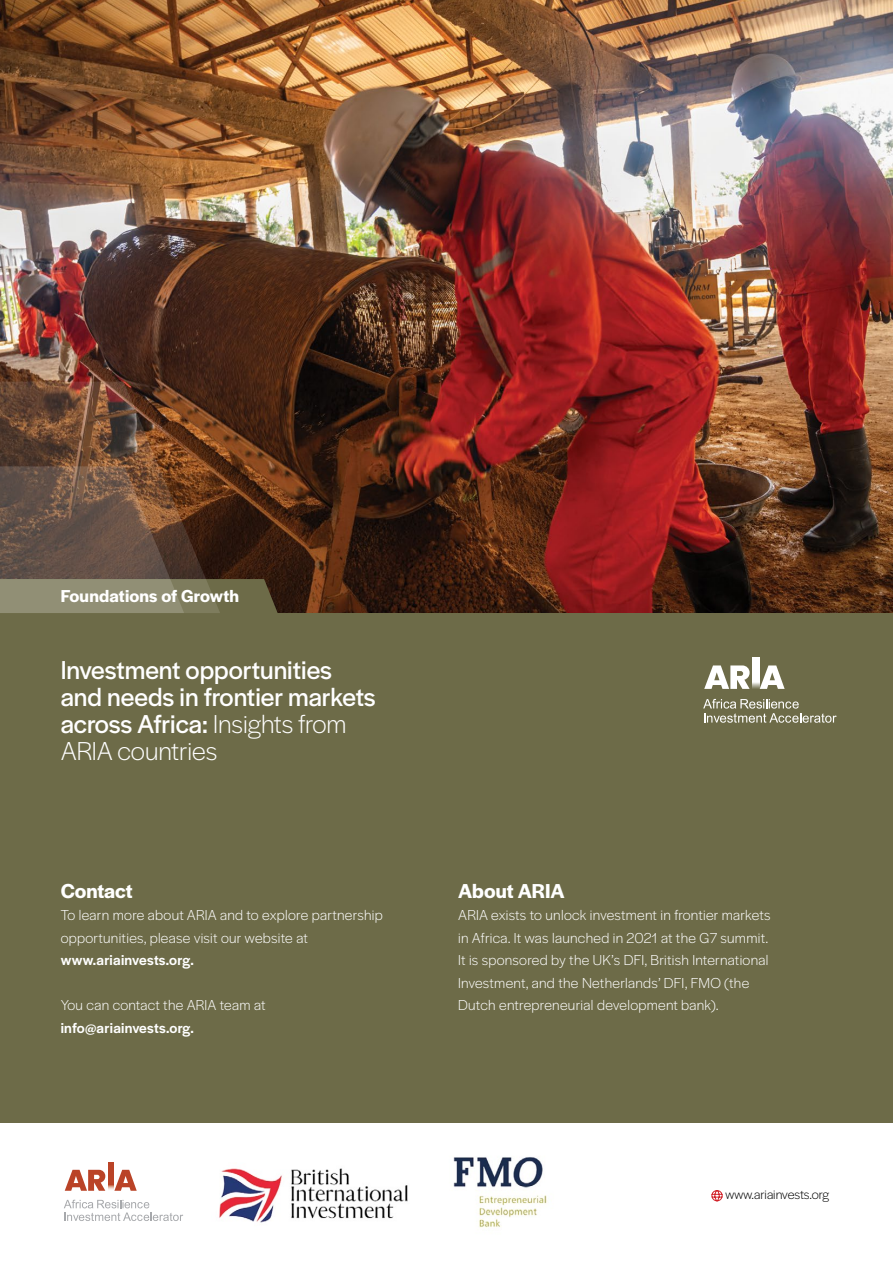
<style>
.page{position:relative;width:893px;height:1263px;background:#fff}
.page>*{position:absolute;margin:0;border:0;box-sizing:border-box;transform-origin:0 0}
.t1{font:27px/27px "Halyard Display";color:#fff}
.t2{font:600 21px "Halyard Display";color:#fff}
.t3{font:600 18px "Halyard Display";letter-spacing:.01em;color:#fff}
.t4{font:300 15px/22.5px "Halyard Display";letter-spacing:.02em;color:#fff}
.t5{font:500 15px "Halyard Display";letter-spacing:.02em;color:#fff}
.t6{font:300 13.5px "Halyard Display";letter-spacing:-.01em;color:#000}
.s1{font-weight:300}
</style>
<div class="page">
<img style="left:0;top:0;width:893px;height:613px">
<svg style="left:64px;top:1200px;width:119px;height:21px"></svg>
<svg style="left:114px;top:1170px;width:23px;height:21px"></svg>
<svg style="left:65px;top:1170px;width:40px;height:21px"></svg>
<svg style="left:108px;top:1163px;width:6px;height:27px"></svg>
<svg style="left:711px;top:1190px;width:12px;height:12px"></svg>
<div style="left:0;top:613px;width:893px;height:510px;background:#6d6b48"></div>
<img style="left:219px;top:1168px;width:189px;height:55px">
<img style="left:0;top:382px;width:220px;height:84px">
<svg style="left:0;top:466px;width:278px;height:147px;background:#67513f"></svg>
<img style="left:453px;top:1157px;width:94px;height:71px">
<svg style="left:703px;top:699px;width:134px;height:24px"></svg>
<svg style="left:760px;top:665px;width:25px;height:24px"></svg>
<svg style="left:704px;top:665px;width:46px;height:24px"></svg>
<svg style="left:753px;top:658px;width:6px;height:31px"></svg>
<p class="t3" style="left:61px;top:583px;width:180px">Foundations of Growth</p>
<h1 class="t1" style="left:61px;top:655px;width:317px">Investment opportunities and needs in frontier markets across Africa: <span class="s1">Insights from<br>ARIA countries</span></h1>
<h2 class="t2" style="left:61px;top:876px;width:74px">Contact</h2>
<p class="t4" style="left:61px;top:903px;width:324px">To learn more about ARIA and to explore partnership opportunities, please visit our website at</p>
<p class="t5" style="left:61px;top:949px;width:135px">www.ariainvests.org.</p>
<p class="t4" style="left:61px;top:993px;width:206px">You can contact the ARIA team at</p>
<p class="t5" style="left:61px;top:1017px;width:135px">info@ariainvests.org.</p>
<h2 class="t2" style="left:458px;top:876px;width:108px">About ARIA</h2>
<p class="t4" style="left:458px;top:903px;width:314px">ARIA exists to unlock investment in frontier markets in Africa. It was launched in 2021 at the G7 summit.<br>It is sponsored by the UK’s DFI, British International Investment, and the Netherlands’ DFI, FMO (the Dutch entrepreneurial development bank).</p>
<p class="t6" style="left:725px;top:1185px;width:106px">www.ariainvests.org</p>
</div>
